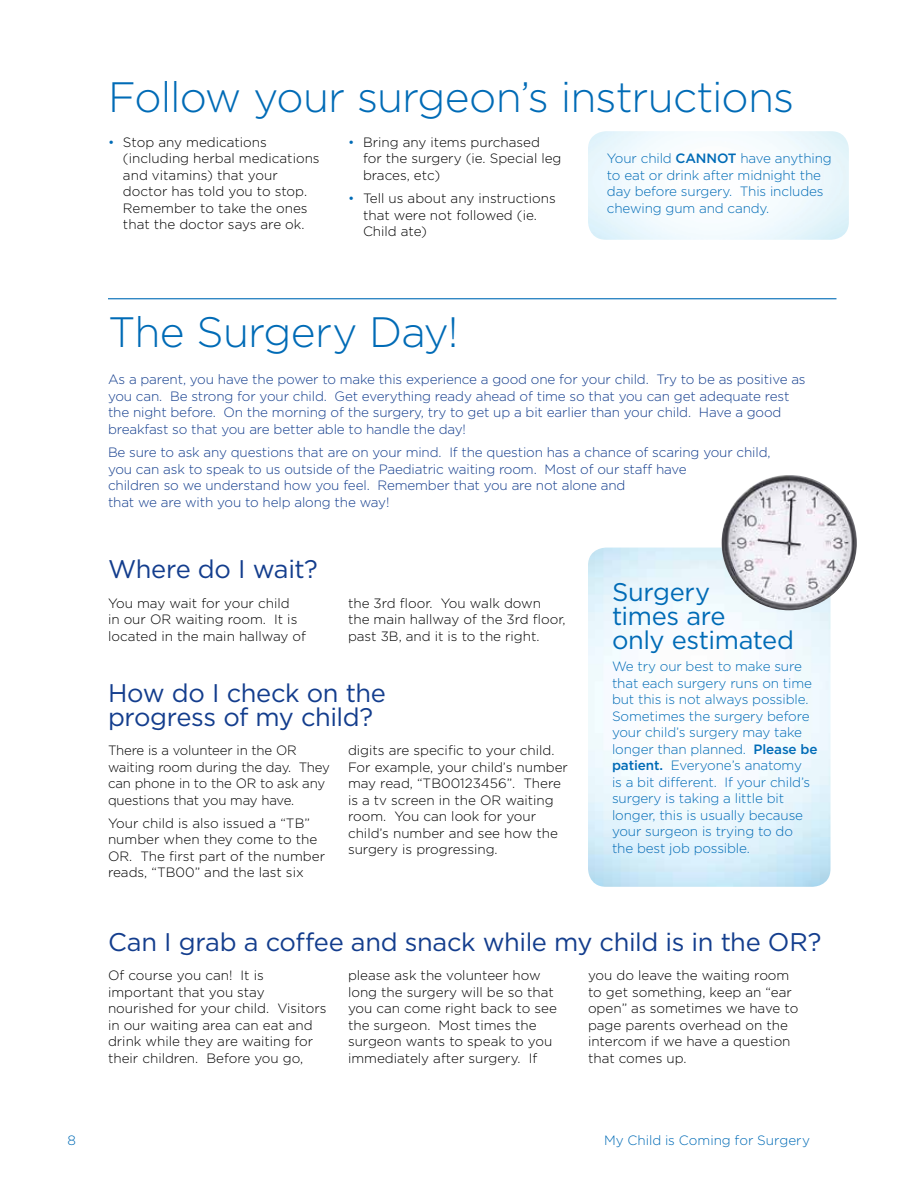
<style>
.page{position:relative;width:918px;height:1188px;background:#fff}
.page>*{position:absolute;margin:0;border:0;box-sizing:border-box;transform-origin:0 0}
.t1{font:300 42.45px "Gotham";letter-spacing:-.02em;color:#006bb6}
.t2{font:25.5px/24px "Gotham";letter-spacing:-.015em;color:#133d8d}
.t3{font:25.5px/24px "Gotham";letter-spacing:-.015em;color:#006bb6}
.t4{font:300 13.5px/16.5px "Gotham";color:#000}
.t5{font:300 13.5px/16.5px "Gotham";letter-spacing:-.01em;color:#133d8d}
.t6{font:300 13.5px/16.5px "Gotham";letter-spacing:-.01em;color:#006bb6}
.s1{font-weight:500}
.s2{color:#006bb6}
</style>
<div class="page">
<img style="left:588px;top:548px;width:243px;height:339px">
<img style="left:722px;top:475px;width:135px;height:135px;border-radius:68px">
<hr style="left:108px;top:298px;width:728px;height:1px;background:#006bb6">
<h1 class="t1" style="left:108px;top:70px;width:688px">Follow your surgeon’s instructions</h1>
<p class="t6" style="left:607px;top:150px;width:227px">Your child <span class="s1">CANNOT</span> have anything to eat or drink after midnight the day before surgery. This includes chewing gum and candy.</p>
<p class="t4" style="left:123px;top:133px;width:198px;text-indent:-15px"><span class="s2">•</span> Stop any medications (including herbal medications and vitamins) that your doctor has told you to stop.<br>Remember to take the ones that the doctor says are ok.</p>
<p class="t4" style="left:363px;top:133px;width:200px;text-indent:-15px"><span class="s2">•</span> Bring any items purchased for the surgery (ie. Special leg braces, etc)</p>
<p class="t4" style="left:363px;top:190px;width:194px;text-indent:-15px"><span class="s2">•</span> Tell us about any instructions that were not followed (ie.<br>Child ate)</p>
<h1 class="t1" style="left:108px;top:305px;width:352px">The Surgery Day!</h1>
<p class="t5" style="left:108px;top:371px;width:699px">As a parent, you have the power to make this experience a good one for your child. Try to be as positive as you can. Be strong for your child. Get everything ready ahead of time so that you can get adequate rest the night before. On the morning of the surgery, try to get up a bit earlier than your child. Have a good breakfast so that you are better able to handle the day!</p>
<p class="t5" style="left:108px;top:444px;width:664px">Be sure to ask any questions that are on your mind. If the question has a chance of scaring your child, you can ask to speak to us outside of the Paediatric waiting room. Most of our staff have<br>children so we understand how you feel. Remember that you are not alone and<br>that we are with you to help along the way!</p>
<h2 class="t2" style="left:108px;top:557px;width:211px">Where do I wait?</h2>
<p class="t4" style="left:108px;top:594px;width:200px">You may wait for your child<br>in our OR waiting room. It is located in the main hallway of</p>
<p class="t4" style="left:348px;top:594px;width:219px">the 3rd floor. You walk down the main hallway of the 3rd floor, past 3B, and it is to the right.</p>
<h2 class="t2" style="left:108px;top:680px;width:279px">How do I check on the progress of my child?</h2>
<p class="t4" style="left:108px;top:742px;width:224px">There is a volunteer in the OR waiting room during the day. They can phone in to the OR to ask any questions that you may have.</p>
<p class="t4" style="left:108px;top:814px;width:219px">Your child is also issued a “TB” number when they come to the<br>OR. The first part of the number reads, “TB00” and the last six</p>
<p class="t4" style="left:348px;top:742px;width:222px">digits are specific to your child.<br>For example, your child’s number may read, “TB00123456”. There is a tv screen in the OR waiting room. You can look for your child’s number and see how the surgery is progressing.</p>
<h2 class="t3" style="left:612px;top:579px;width:183px">Surgery<br>times are<br>only estimated</h2>
<p class="t6" style="left:612px;top:658px;width:207px">We try our best to make sure that each surgery runs on time but this is not always possible.<br>Sometimes the surgery before your child’s surgery may take longer than planned. <span class="s1">Please be patient.</span> Everyone’s anatomy<br>is a bit different. If your child’s surgery is taking a little bit longer, this is usually because your surgeon is trying to do the best job possible.</p>
<h2 class="t2" style="left:108px;top:929px;width:715px">Can I grab a coffee and snack while my child is in the OR?</h2>
<p class="t4" style="left:108px;top:967px;width:220px">Of course you can! It is important that you stay nourished for your child. Visitors in our waiting area can eat and drink while they are waiting for their children. Before you go,</p>
<p class="t4" style="left:348px;top:967px;width:210px">please ask the volunteer how long the surgery will be so that you can come right back to see the surgeon. Most times the surgeon wants to speak to you immediately after surgery. If</p>
<p class="t4" style="left:588px;top:967px;width:212px">you do leave the waiting room to get something, keep an “ear open” as sometimes we have to page parents overhead on the intercom if we have a question that comes up.</p>
<p class="t6" style="left:68px;top:1131px;width:10px">8</p>
<p class="t6" style="left:604px;top:1131px;width:207px">My Child is Coming for Surgery</p>
</div>
